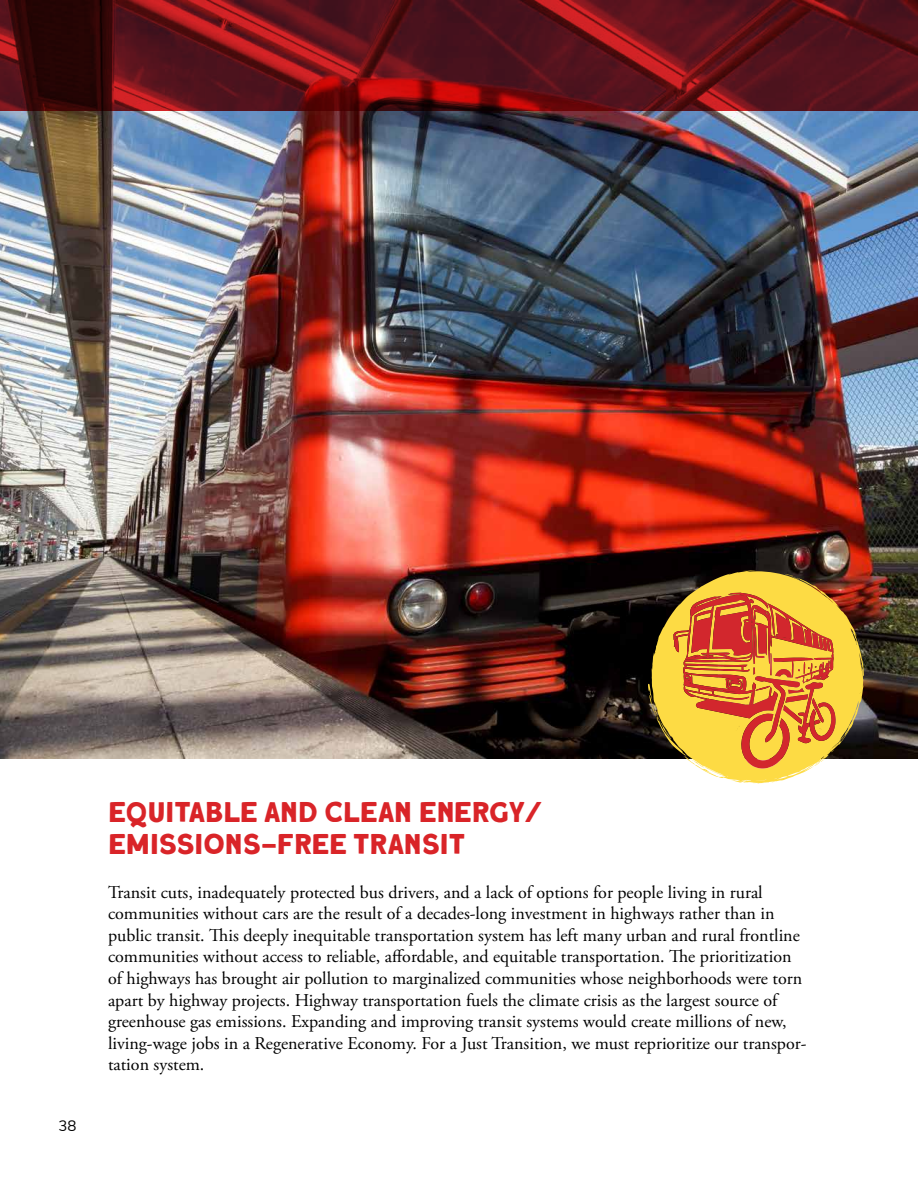
<style>
.page{position:relative;width:918px;height:1188px;background:#fff}
.page>*{position:absolute;margin:0;border:0;box-sizing:border-box;transform-origin:0 0}
.t1{font:26.7px/32.1px "Roquen";color:#d92428}
.t2{font:18px/21.6px "Adobe Garamond Pro";color:#000}
.t3{font:15px "Nunito Sans";color:#000}
</style>
<div class="page">
<img style="left:0;top:110px;width:918px;height:648px">
<img style="left:652px;top:570px;width:212px;height:213px">
<svg style="left:784px;top:574px;width:14px;height:5px"></svg>
<svg style="left:856px;top:636px;width:3px;height:7px"></svg>
<svg style="left:737px;top:570px;width:13px;height:3px"></svg>
<svg style="left:648px;top:593px;width:199px;height:181px;background:#d8943e"></svg>
<svg style="left:0;top:0;width:918px;height:110px;background:#5f1118"></svg>
<p class="t3" style="left:58px;top:1115px;width:19px">38</p>
<h1 class="t1" style="left:108px;top:796px;width:435px">EQUITABLE AND CLEAN ENERGY/<br>EMISSIONS-FREE TRANSIT</h1>
<p class="t2" style="left:108px;top:882px;width:700px">Transit cuts, inadequately protected bus drivers, and a lack of options for people living in rural communities without cars are the result of a decades-long investment in highways rather than in public transit. This deeply inequitable transportation system has left many urban and rural frontline communities without access to reliable, affordable, and equitable transportation. The prioritization of highways has brought air pollution to marginalized communities whose neighborhoods were torn apart by highway projects. Highway transportation fuels the climate crisis as the largest source of greenhouse gas emissions. Expanding and improving transit systems would create millions of new, living-wage jobs in a Regenerative Economy. For a Just Transition, we must reprioritize our transpor&shy;tation system.</p>
</div>
